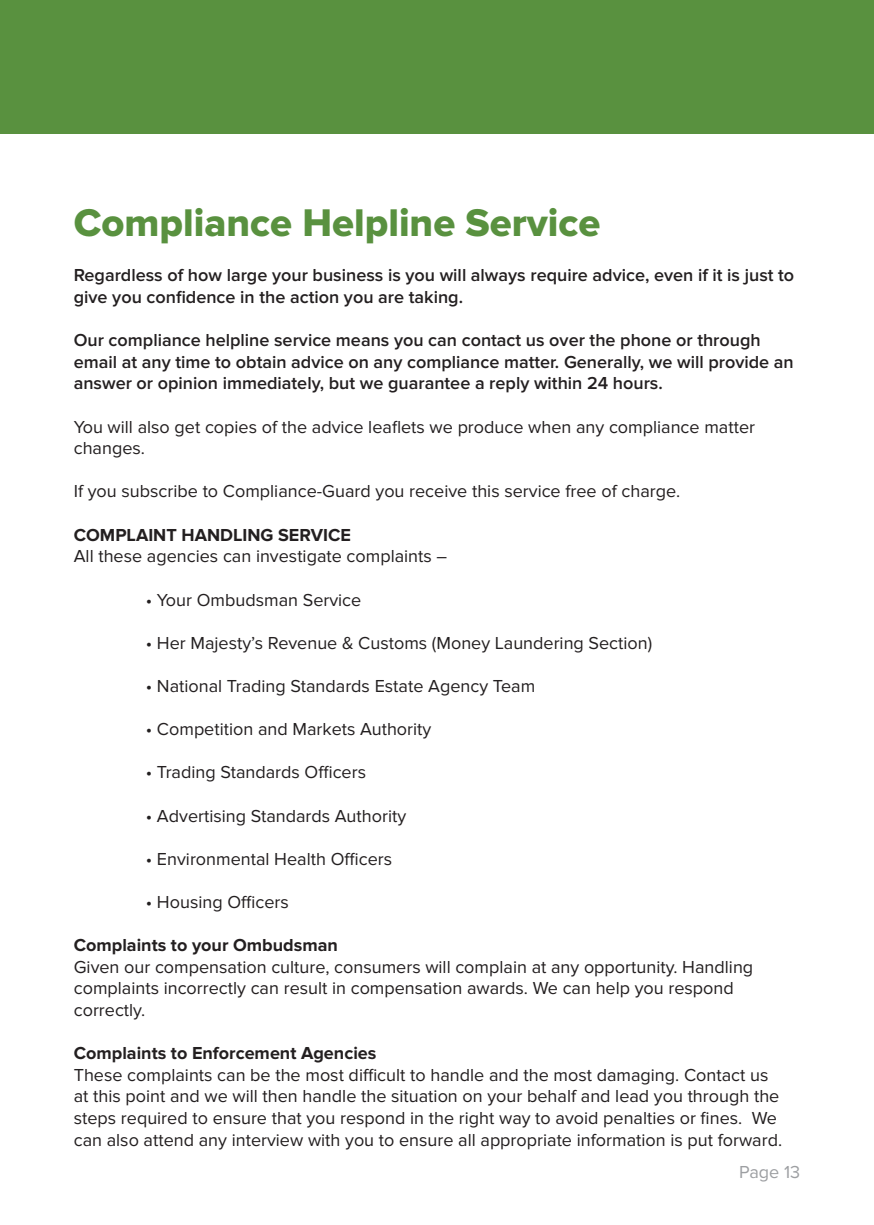
<style>
.page{position:relative;width:874px;height:1225px;background:#fff}
.page>*{position:absolute;margin:0;border:0;box-sizing:border-box;transform-origin:0 0}
.t1{font:40px "Proxima Nova Extrabld";color:#59913f}
.t2{font:18px/21.6px "Proxima Nova";color:#231f20}
.t3{font:600 18px/21.6px "Proxima Nova";color:#231f20}
.t4{font:700 18px "Proxima Nova";color:#231f20}
.t5{font:18px "Proxima Nova";color:#9d9fa2}
</style>
<div class="page">
<div style="left:0;top:0;width:873px;height:133px;background:#59913f"></div>
<h1 class="t1" style="left:74px;top:199px;width:528px">Compliance Helpline Service</h1>
<p class="t3" style="left:74px;top:265px;width:721px">Regardless of how large your business is you will always require advice, even if it is just to give you confidence in the action you are taking.</p>
<p class="t3" style="left:74px;top:330px;width:721px">Our compliance helpline service means you can contact us over the phone or through email at any time to obtain advice on any compliance matter. Generally, we will provide an answer or opinion immediately, but we guarantee a reply within 24 hours.</p>
<p class="t2" style="left:74px;top:416px;width:682px">You will also get copies of the advice leaflets we produce when any compliance matter changes.</p>
<p class="t2" style="left:74px;top:481px;width:607px">If you subscribe to Compliance-Guard you receive this service free of charge.</p>
<p class="t4" style="left:74px;top:524px;width:278px">COMPLAINT HANDLING SERVICE</p>
<p class="t2" style="left:74px;top:546px;width:375px">All these agencies can investigate complaints –</p>
<p class="t2" style="left:146px;top:589px;width:217px">• Your Ombudsman Service</p>
<p class="t2" style="left:146px;top:632px;width:507px">• Her Majesty’s Revenue &amp; Customs (Money Laundering Section)</p>
<p class="t2" style="left:146px;top:675px;width:390px">• National Trading Standards Estate Agency Team</p>
<p class="t2" style="left:146px;top:718px;width:287px">• Competition and Markets Authority</p>
<p class="t2" style="left:146px;top:762px;width:221px">• Trading Standards Officers</p>
<p class="t2" style="left:146px;top:805px;width:262px">• Advertising Standards Authority</p>
<p class="t2" style="left:146px;top:848px;width:248px">• Environmental Health Officers</p>
<p class="t2" style="left:146px;top:891px;width:144px">• Housing Officers</p>
<p class="t4" style="left:74px;top:935px;width:265px">Complaints to your Ombudsman</p>
<p class="t2" style="left:74px;top:956px;width:680px">Given our compensation culture, consumers will complain at any opportunity. Handling complaints incorrectly can result in compensation awards. We can help you respond correctly.</p>
<p class="t4" style="left:74px;top:1043px;width:304px">Complaints to Enforcement Agencies</p>
<p class="t2" style="left:74px;top:1064px;width:709px">These complaints can be the most difficult to handle and the most damaging. Contact us at this point and we will then handle the situation on your behalf and lead you through the steps required to ensure that you respond in the right way to avoid penalties or fines. We can also attend any interview with you to ensure all appropriate information is put forward.</p>
<p class="t5" style="left:738px;top:1162px;width:62px">Page 13</p>
</div>
